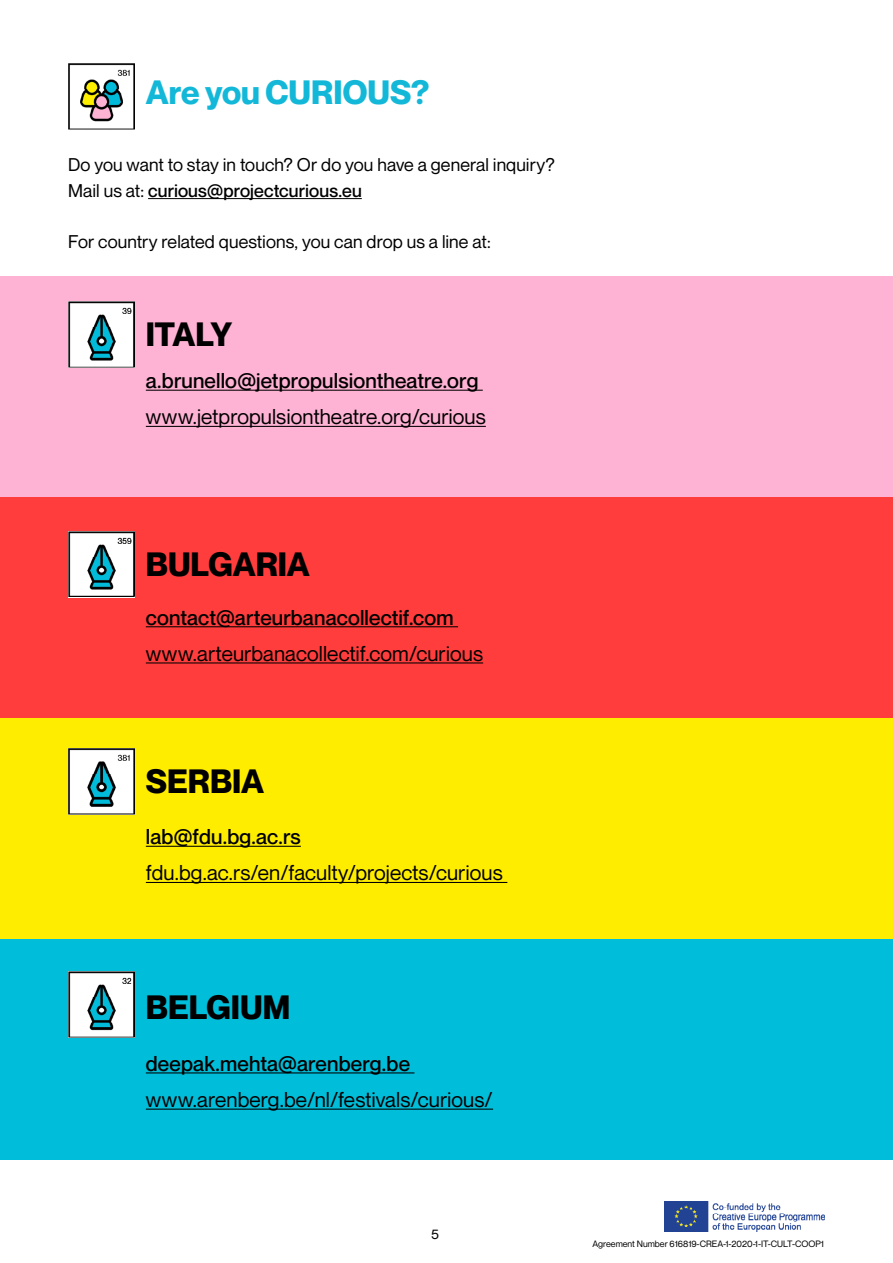
<style>
.page{position:relative;width:893px;height:1263px;background:#fff}
.page>*{position:absolute;margin:0;border:0;box-sizing:border-box;transform-origin:0 0}
.t1{font:700 33px "Neue Montreal";color:#000}
.t2{font:700 33px "Neue Montreal";color:#13b8d8}
.t3{font:21px "Neue Montreal";letter-spacing:.005em;color:#000}
.t4{font:500 21px "Neue Montreal";letter-spacing:.01em;color:#000}
.t5{font:18px "Neue Montreal";letter-spacing:.005em;color:#000}
.t6{font:500 18px "Neue Montreal";letter-spacing:.01em;color:#000}
.t7{font:13.5px "Neue Montreal";color:#000}
.t8{font:9px "Neue Montreal";color:#000}
.s1{font-weight:400}
</style>
<div class="page">
<img style="left:68px;top:64px;width:66px;height:65px">
<img style="left:68px;top:129px;width:66px;height:1px">
<hr style="left:148px;top:198px;width:214px;height:1px;background:#000">
<div style="left:0;top:276px;width:893px;height:221px;background:#ffb3d4"></div>
<div style="left:0;top:718px;width:893px;height:221px;background:#ffed00"></div>
<div style="left:0;top:497px;width:893px;height:221px;background:#ff3d3d"></div>
<div style="left:0;top:939px;width:893px;height:220px;background:#00bdd9"></div>
<img style="left:68px;top:302px;width:66px;height:66px">
<img style="left:68px;top:531px;width:66px;height:67px">
<img style="left:68px;top:748px;width:66px;height:66px">
<img style="left:68px;top:814px;width:66px;height:1px">
<img style="left:68px;top:972px;width:66px;height:66px">
<hr style="left:146px;top:390px;width:337px;height:1px;background:#000">
<hr style="left:146px;top:626px;width:312px;height:1px;background:#000">
<hr style="left:146px;top:846px;width:155px;height:1px;background:#000">
<hr style="left:146px;top:1072px;width:268px;height:1px;background:#000">
<hr style="left:146px;top:426px;width:340px;height:1px;background:#000">
<hr style="left:146px;top:662px;width:337px;height:1px;background:#000">
<hr style="left:146px;top:882px;width:361px;height:1px;background:#000">
<hr style="left:146px;top:1108px;width:347px;height:2px;background:#000">
<img style="left:665px;top:1201px;width:159px;height:30px">
<p class="t2" style="left:146px;top:72px;width:285px">Are you CURIOUS?</p>
<p class="t5" style="left:68px;top:154px;width:488px">Do you want to stay in touch? Or do you have a general inquiry?</p>
<p class="t6" style="left:68px;top:179px;width:295px"><span class="s1">Mail us at:</span> curious@projectcurious.eu</p>
<p class="t5" style="left:68px;top:230px;width:424px">For country related questions, you can drop us a line at:</p>
<p class="t1" style="left:146px;top:314px;width:88px">ITALY</p>
<p class="t4" style="left:146px;top:368px;width:334px">a.brunello@jetpropulsiontheatre.org</p>
<p class="t3" style="left:146px;top:404px;width:342px">www.jetpropulsiontheatre.org/curious</p>
<p class="t1" style="left:146px;top:544px;width:165px">BULGARIA</p>
<p class="t4" style="left:146px;top:604px;width:309px">contact@arteurbanacollectif.com</p>
<p class="t3" style="left:146px;top:641px;width:339px">www.arteurbanacollectif.com/curious</p>
<p class="t1" style="left:146px;top:760px;width:120px">SERBIA</p>
<p class="t4" style="left:146px;top:824px;width:157px">lab@fdu.bg.ac.rs</p>
<p class="t3" style="left:146px;top:860px;width:358px">fdu.bg.ac.rs/en/faculty/projects/curious</p>
<p class="t1" style="left:146px;top:987px;width:146px">BELGIUM</p>
<p class="t4" style="left:146px;top:1050px;width:266px">deepak.mehta@arenberg.be</p>
<p class="t3" style="left:146px;top:1087px;width:349px">www.arenberg.be/nl/festivals/curious/</p>
<p class="t7" style="left:431px;top:1225px;width:9px">5</p>
<p class="t8" style="left:592px;top:1238px;width:233px">Agreement Number 616819-CREA-1-2020-1-IT-CULT-COOP1</p>
</div>
